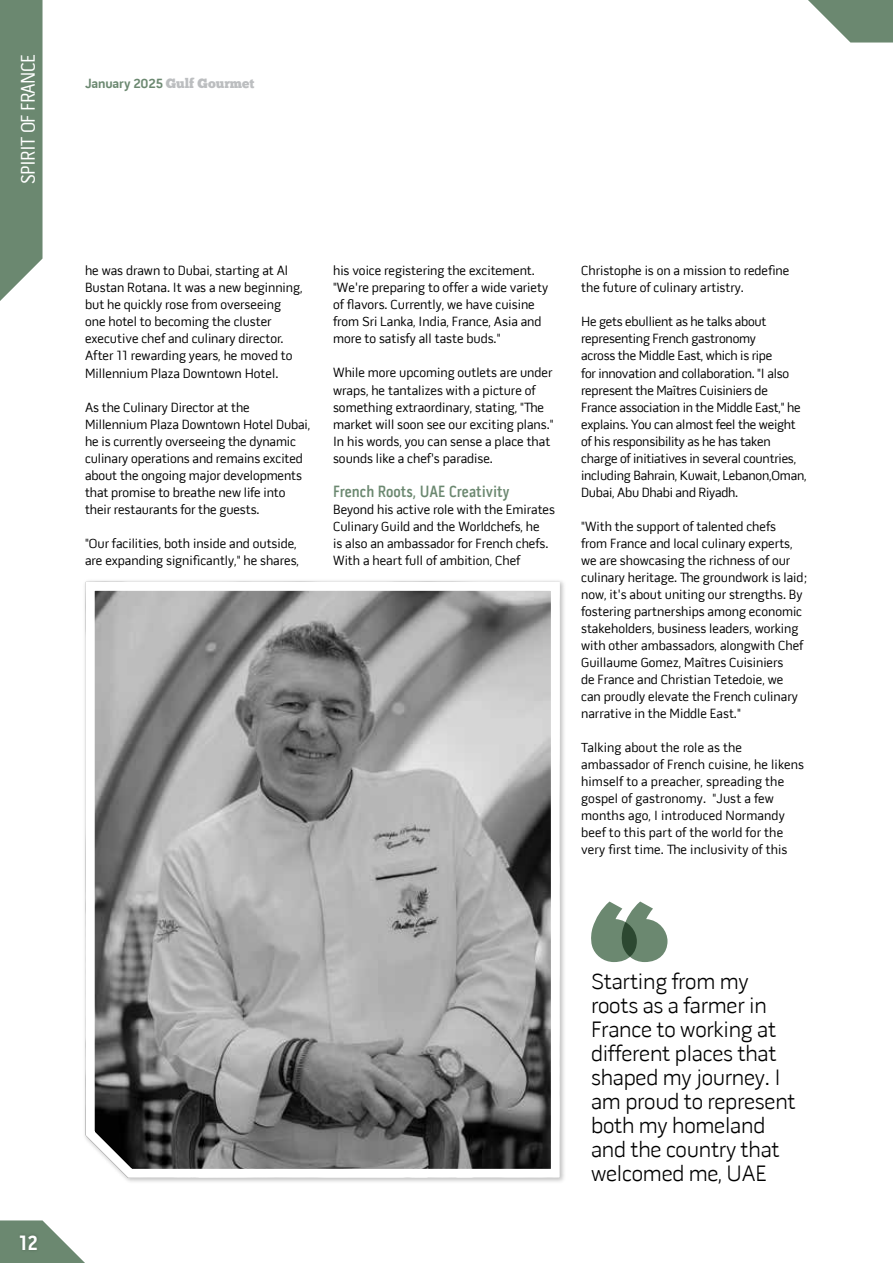
<style>
.page{position:relative;width:893px;height:1263px;background:#fff}
.page>*{position:absolute;margin:0;border:0;box-sizing:border-box;transform-origin:0 0}
.t1{font:300 22.5px/24px "Pill Gothic 600 mg";letter-spacing:-.01em;color:#000}
.t2{font:700 21px "Pill Gothic 300 mg";color:#fff}
.t3{font:19.95px "Pill Gothic 300 mg";letter-spacing:-.03em;color:#fff}
.t4{font:600 16.5px "Pill Gothic 300 mg";color:#6b8870}
.t5{font:13.5px/17px "Pill Gothic 600 mg";color:#000}
.t6{font:700 13.5px "Pill Gothic 600 mg";letter-spacing:-.005em;color:#6b8870}
.s1{font-family:"Chunk Five";font-weight:400;color:#bcbec0}
</style>
<div class="page">
<svg style="left:591px;top:901px;width:76px;height:61px"></svg>
<svg style="left:84px;top:580px;width:480px;height:602px"></svg>
<svg style="left:0;top:0;width:43px;height:301px"></svg>
<svg style="left:0;top:1220px;width:85px;height:43px"></svg>
<div style="left:17px;top:1232px;width:23px;height:21px;background:#637e68"></div>
<svg style="left:808px;top:0;width:85px;height:43px"></svg>
<h3 class="t3" style="left:16px;top:184px;width:131px;rotate:-90deg">SPIRIT OF FRANCE</h3>
<h2 class="t2" style="left:19px;top:1229px;width:20px">12</h2>
<p class="t6" style="left:85px;top:75px;width:171px">January 2025 <span class="s1">Gulf Gourmet</span></p>
<p class="t5" style="left:85px;top:262px;width:219px">he was drawn to Dubai, starting at Al Bustan Rotana. It was a new beginning, but he quickly rose from overseeing one hotel to becoming the cluster executive chef and culinary director.<br>After 11 rewarding years, he moved to Millennium Plaza Downtown Hotel.</p>
<p class="t5" style="left:85px;top:399px;width:227px">As the Culinary Director at the Millennium Plaza Downtown Hotel Dubai, he is currently overseeing the dynamic culinary operations and remains excited about the ongoing major developments that promise to breathe new life into their restaurants for the guests.</p>
<p class="t5" style="left:85px;top:535px;width:216px">"Our facilities, both inside and outside, are expanding significantly," he shares,</p>
<p class="t5" style="left:333px;top:262px;width:217px">his voice registering the excitement. "We're preparing to offer a wide variety of flavors. Currently, we have cuisine from Sri Lanka, India, France, Asia and more to satisfy all taste buds."</p>
<p class="t5" style="left:333px;top:364px;width:222px">While more upcoming outlets are under wraps, he tantalizes with a picture of something extraordinary, stating, "The market will soon see our exciting plans." In his words, you can sense a place that sounds like a chef's paradise.</p>
<p class="t4" style="left:333px;top:481px;width:178px">French Roots, UAE Creativity</p>
<p class="t5" style="left:333px;top:501px;width:223px">Beyond his active role with the Emirates Culinary Guild and the Worldchefs, he<br>is also an ambassador for French chefs.<br>With a heart full of ambition, Chef</p>
<p class="t5" style="left:581px;top:262px;width:210px">Christophe is on a mission to redefine the future of culinary artistry.</p>
<p class="t5" style="left:581px;top:313px;width:227px">He gets ebullient as he talks about representing French gastronomy<br>across the Middle East, which is ripe<br>for innovation and collaboration. "I also represent the Maîtres Cuisiniers de France association in the Middle East," he explains. You can almost feel the weight of his responsibility as he has taken charge of initiatives in several countries, including Bahrain, Kuwait, Lebanon,Oman, Dubai, Abu Dhabi and Riyadh.</p>
<p class="t5" style="left:581px;top:518px;width:228px">"With the support of talented chefs<br>from France and local culinary experts, we are showcasing the richness of our culinary heritage. The groundwork is laid; now, it's about uniting our strengths. By fostering partnerships among economic stakeholders, business leaders, working with other ambassadors, alongwith Chef Guillaume Gomez, Maîtres Cuisiniers<br>de France and Christian Tetedoie, we<br>can proudly elevate the French culinary narrative in the Middle East."</p>
<p class="t5" style="left:581px;top:739px;width:224px">Talking about the role as the ambassador of French cuisine, he likens himself to a preacher, spreading the gospel of gastronomy. "Just a few months ago, I introduced Normandy beef to this part of the world for the very first time. The inclusivity of this</p>
<h1 class="t1" style="left:591px;top:969px;width:206px">Starting from my roots as a farmer in<br>France to working at different places that shaped my journey. I am proud to represent both my homeland and the country that welcomed me, UAE</h1>
</div>
